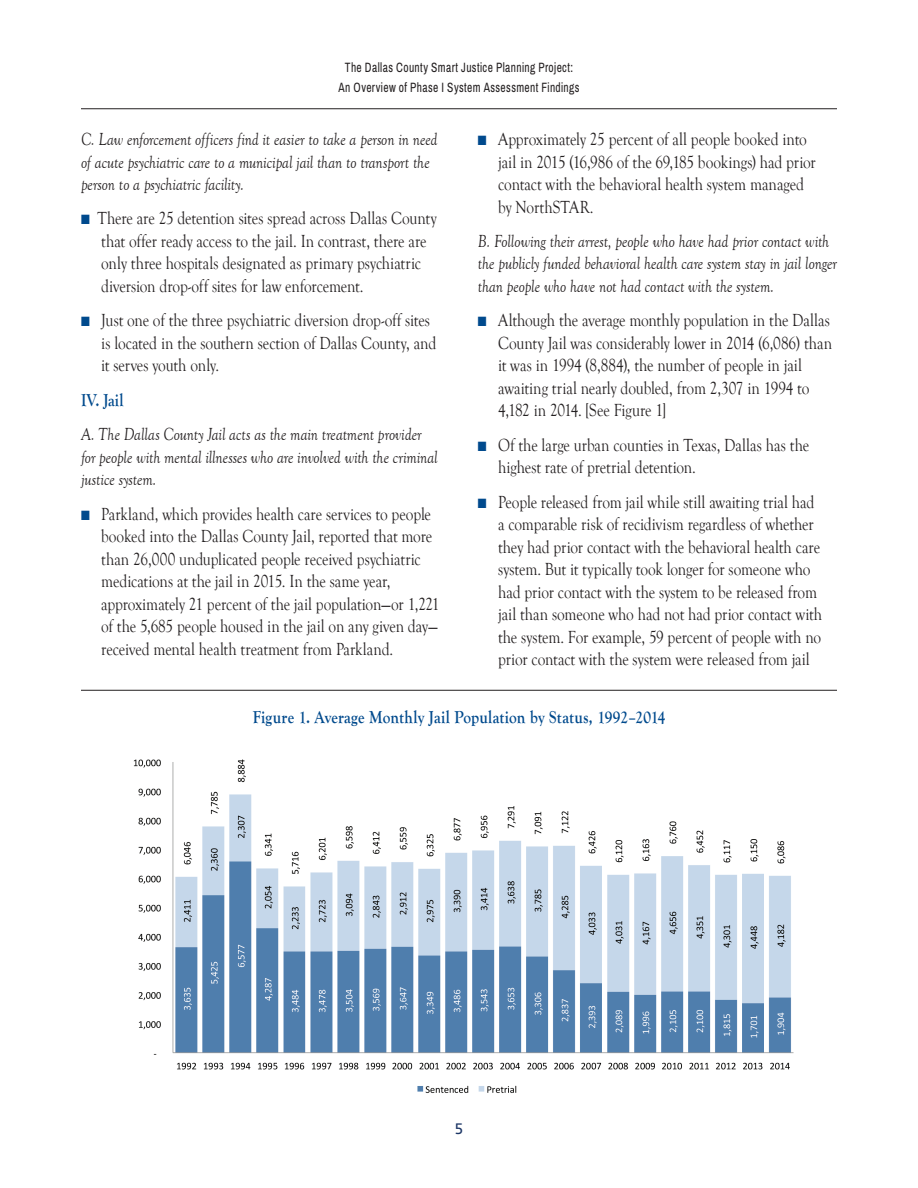
<style>
.page{position:relative;width:918px;height:1188px;background:#fff}
.page>*{position:absolute;margin:0;border:0;box-sizing:border-box;transform-origin:0 0}
.t1{font:18px/22.5px "Goudy Old Style T";letter-spacing:-.005em;color:#231f20;scale:.85 1}
.t2{font:italic 18px/22.5px "Goudy Old Style T";color:#231f20;scale:.85 1}
.t3{font:700 18px "Goudy Old Style T";letter-spacing:.015em;color:#004a8d;scale:.85 1}
.t4{font:15px "Fedra Sans Normal TF";color:#1b3565}
.t5{font:13.5px/19.5px "Archivo Narrow";letter-spacing:.035em;color:#231f20;text-align:center;scale:.85 1}
.s1{color:#004a8d}
</style>
<div class="page">
<hr style="left:81px;top:108px;width:756px;height:1px;background:#231f20">
<hr style="left:81px;top:690px;width:756px;height:1px;background:#231f20">
<img style="left:133px;top:759px;width:661px;height:334px">
<p class="t5" style="left:338px;top:58px;width:285px">The Dallas County Smart Justice Planning Project:<br>An Overview of Phase I System Assessment Findings</p>
<p class="t2" style="left:81px;top:128px;width:421px">C. Law enforcement officers find it easier to take a person in need of acute psychiatric care to a municipal jail than to transport the person to a psychiatric facility.</p>
<p class="t1" style="left:101px;top:207px;width:396px;text-indent:-20px"><span class="s1">■</span> There are 25 detention sites spread across Dallas County that offer ready access to the jail. In contrast, there are only three hospitals designated as primary psychiatric diversion drop-off sites for law enforcement.</p>
<p class="t1" style="left:101px;top:309px;width:396px;text-indent:-20px"><span class="s1">■</span> Just one of the three psychiatric diversion drop-off sites is located in the southern section of Dallas County, and it serves youth only.</p>
<p class="t3" style="left:81px;top:390px;width:52px">IV. Jail</p>
<p class="t2" style="left:81px;top:423px;width:421px">A. The Dallas County Jail acts as the main treatment provider for people with mental illnesses who are involved with the criminal justice system.</p>
<p class="t1" style="left:101px;top:502px;width:400px;text-indent:-20px"><span class="s1">■</span> Parkland, which provides health care services to people booked into the Dallas County Jail, reported that more than 26,000 unduplicated people received psychiatric medications at the jail in 2015. In the same year, approximately 21 percent of the jail population—or 1,221 of the 5,685 people housed in the jail on any given day— received mental health treatment from Parkland.</p>
<p class="t1" style="left:498px;top:128px;width:375px;text-indent:-20px"><span class="s1">■</span> Approximately 25 percent of all people booked into jail in 2015 (16,986 of the 69,185 bookings) had prior contact with the behavioral health system managed by NorthSTAR.</p>
<p class="t2" style="left:478px;top:230px;width:424px">B. Following their arrest, people who have had prior contact with the publicly funded behavioral health care system stay in jail longer than people who have not had contact with the system.</p>
<p class="t1" style="left:498px;top:309px;width:394px;text-indent:-20px"><span class="s1">■</span> Although the average monthly population in the Dallas County Jail was considerably lower in 2014 (6,086) than it was in 1994 (8,884), the number of people in jail awaiting trial nearly doubled, from 2,307 in 1994 to 4,182 in 2014. [See Figure 1]</p>
<p class="t1" style="left:498px;top:434px;width:367px;text-indent:-20px"><span class="s1">■</span> Of the large urban counties in Texas, Dallas has the highest rate of pretrial detention.</p>
<p class="t1" style="left:498px;top:490px;width:383px;text-indent:-20px"><span class="s1">■</span> People released from jail while still awaiting trial had a comparable risk of recidivism regardless of whether they had prior contact with the behavioral health care system. But it typically took longer for someone who had prior contact with the system to be released from jail than someone who had not had prior contact with the system. For example, 59 percent of people with no prior contact with the system were released from jail</p>
<p class="t3" style="left:253px;top:707px;width:487px">Figure 1. Average Monthly Jail Population by Status, 1992–2014</p>
<p class="t4" style="left:454px;top:1120px;width:11px">5</p>
</div>
